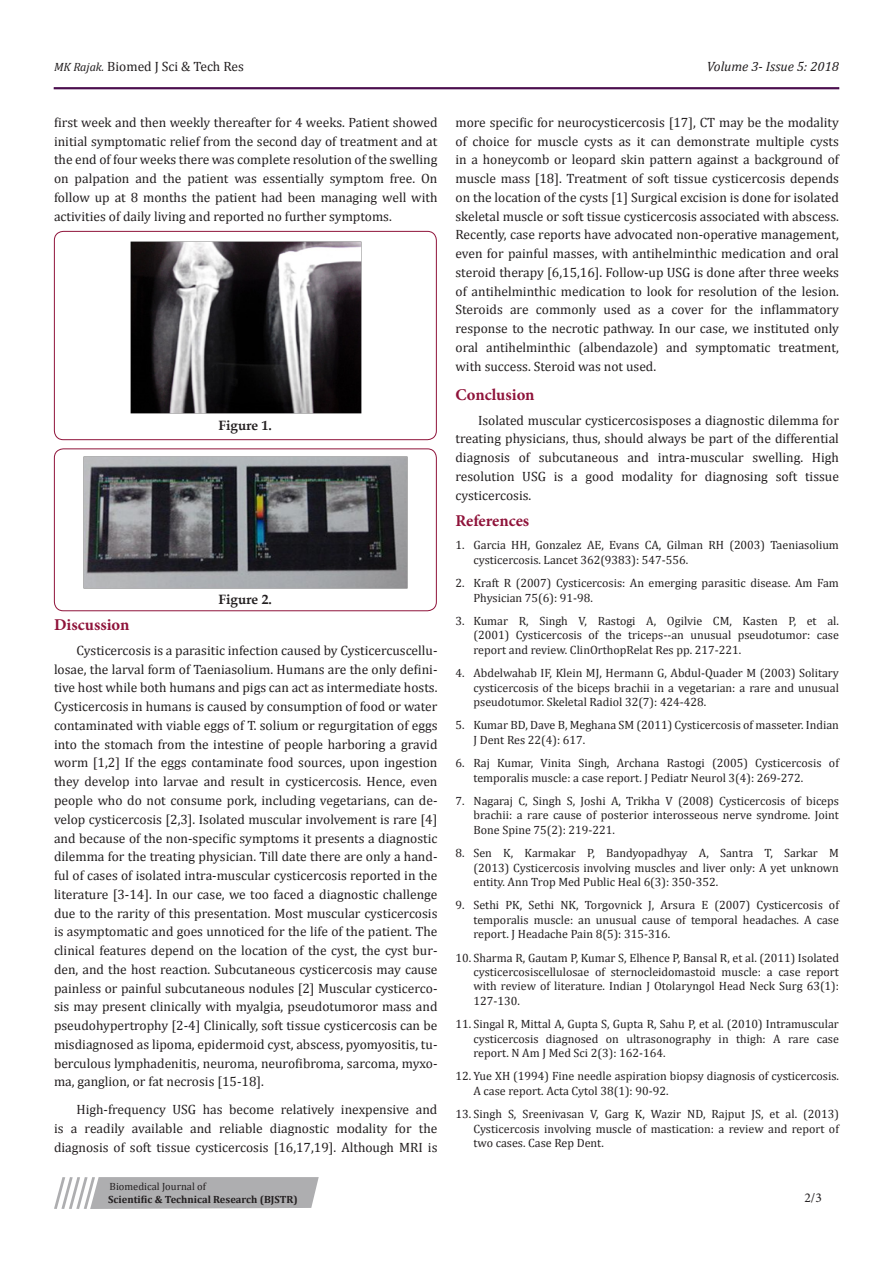
<style>
.page{position:relative;width:893px;height:1263px;background:#fff}
.page>*{position:absolute;margin:0;border:0;box-sizing:border-box;transform-origin:0 0}
.t1{font:700 16.5px "Minion Pro";color:#8f133a}
.t2{font:13.5px/18.8px "Cambria";color:#231f20;text-align:justify}
.t3{font:italic 13.5px "Cambria";color:#231f20}
.t4{font:700 13.5px "Book Antiqua";color:#231f20}
.t5{font:13.5px "Minion Pro";color:#231f20}
.t6{font:12px/14.4px "Cambria";color:#231f20;text-align:justify}
.t7{font:700 10.5px "Cambria";color:#231f20}
.t8{font:10.5px "Cambria";color:#231f20}
.s1{font-style:italic;font-size:12px}
</style>
<div class="page">
<hr style="left:54px;top:88px;width:785px;height:1px;background:#480a4b">
<svg style="left:54px;top:1177px;width:265px;height:32px;background:#b8b8ba"></svg>
<div style="left:54px;top:231px;width:383px;height:209px;border:1px solid #8f133a;border-radius:9px"></div>
<img style="left:130px;top:241px;width:231px;height:173px">
<div style="left:54px;top:448px;width:383px;height:163px;border:1px solid #8f133a;border-radius:9px"></div>
<img style="left:84px;top:457px;width:324px;height:131px">
<p class="t2" style="left:54px;top:57px;width:191px"><span class="s1">MK Rajak.</span> Biomed J Sci &amp; Tech Res</p>
<p class="t3" style="left:707px;top:57px;width:134px">Volume 3- Issue 5: 2018</p>
<p class="t2" style="left:54px;top:113px;width:385px">first week and then weekly thereafter for 4 weeks. Patient showed initial symptomatic relief from the second day of treatment and at the end of four weeks there was complete resolution of the swelling on palpation and the patient was essentially symptom free. On follow up at 8 months the patient had been managing well with activities of daily living and reported no further symptoms.</p>
<p class="t4" style="left:219px;top:416px;width:55px">Figure 1.</p>
<p class="t4" style="left:219px;top:590px;width:55px">Figure 2.</p>
<p class="t1" style="left:54px;top:613px;width:77px">Discussion</p>
<p class="t2" style="left:54px;top:641px;width:385px;text-indent:22px">Cysticercosis is a parasitic infection caused by Cysticercuscellu&shy;losae, the larval form of Taeniasolium. Humans are the only defini&shy;tive host while both humans and pigs can act as intermediate hosts.<br>Cysticercosis in humans is caused by consumption of food or water contaminated with viable eggs of T. solium or regurgitation of eggs into the stomach from the intestine of people harboring a gravid worm [1,2] If the eggs contaminate food sources, upon ingestion they develop into larvae and result in cysticercosis. Hence, even people who do not consume pork, including vegetarians, can de&shy;velop cysticercosis [2,3]. Isolated muscular involvement is rare [4] and because of the non-specific symptoms it presents a diagnostic dilemma for the treating physician. Till date there are only a hand&shy;ful of cases of isolated intra-muscular cysticercosis reported in the literature [3-14]. In our case, we too faced a diagnostic challenge due to the rarity of this presentation. Most muscular cysticercosis is asymptomatic and goes unnoticed for the life of the patient. The clinical features depend on the location of the cyst, the cyst bur&shy;den, and the host reaction. Subcutaneous cysticercosis may cause painless or painful subcutaneous nodules [2] Muscular cysticerco&shy;sis may present clinically with myalgia, pseudotumoror mass and pseudohypertrophy [2-4] Clinically, soft tissue cysticercosis can be misdiagnosed as lipoma, epidermoid cyst, abscess, pyomyositis, tu&shy;berculous lymphadenitis, neuroma, neurofibroma, sarcoma, myxo&shy;ma, ganglion, or fat necrosis [15-18].</p>
<p class="t2" style="left:54px;top:1100px;width:385px;text-indent:22px">High-frequency USG has become relatively inexpensive and is a readily available and reliable diagnostic modality for the diagnosis of soft tissue cysticercosis [16,17,19]. Although MRI is</p>
<p class="t8" style="left:110px;top:1180px;width:98px">Biomedical Journal of</p>
<p class="t7" style="left:108px;top:1192px;width:191px">Scientific &amp; Technical Research (BJSTR)</p>
<p class="t2" style="left:455px;top:113px;width:385px">more specific for neurocysticercosis [17], CT may be the modality of choice for muscle cysts as it can demonstrate multiple cysts in a honeycomb or leopard skin pattern against a background of muscle mass [18]. Treatment of soft tissue cysticercosis depends on the location of the cysts [1] Surgical excision is done for isolated skeletal muscle or soft tissue cysticercosis associated with abscess.<br>Recently, case reports have advocated non-operative management, even for painful masses, with antihelminthic medication and oral steroid therapy [6,15,16]. Follow-up USG is done after three weeks of antihelminthic medication to look for resolution of the lesion.<br>Steroids are commonly used as a cover for the inflammatory response to the necrotic pathway. In our case, we instituted only oral antihelminthic (albendazole) and symptomatic treatment, with success. Steroid was not used.</p>
<p class="t1" style="left:455px;top:383px;width:81px">Conclusion</p>
<p class="t2" style="left:455px;top:411px;width:385px;text-indent:22px">Isolated muscular cysticercosisposes a diagnostic dilemma for treating physicians, thus, should always be part of the differential diagnosis of subcutaneous and intra-muscular swelling. High resolution USG is a good modality for diagnosing soft tissue cysticercosis.</p>
<p class="t1" style="left:455px;top:509px;width:75px">References</p>
<p class="t6" style="left:473px;top:538px;width:367px;text-indent:-18px">1. Garcia HH, Gonzalez AE, Evans CA, Gilman RH (2003) Taeniasolium cysticercosis. Lancet 362(9383): 547-556.</p>
<p class="t6" style="left:473px;top:576px;width:367px;text-indent:-18px">2. Kraft R (2007) Cysticercosis: An emerging parasitic disease. Am Fam<br>Physician 75(6): 91-98.</p>
<p class="t6" style="left:473px;top:614px;width:367px;text-indent:-18px">3. Kumar R, Singh V, Rastogi A, Ogilvie CM, Kasten P, et al. (2001) Cysticercosis of the triceps--an unusual pseudotumor: case report and review. ClinOrthopRelat Res pp. 217-221.</p>
<p class="t6" style="left:473px;top:666px;width:367px;text-indent:-18px">4. Abdelwahab IF, Klein MJ, Hermann G, Abdul-Quader M (2003) Solitary cysticercosis of the biceps brachii in a vegetarian: a rare and unusual pseudotumor. Skeletal Radiol 32(7): 424-428.</p>
<p class="t6" style="left:473px;top:718px;width:367px;text-indent:-18px">5. Kumar BD, Dave B, Meghana SM (2011) Cysticercosis of masseter. Indian<br>J Dent Res 22(4): 617.</p>
<p class="t6" style="left:473px;top:756px;width:367px;text-indent:-18px">6. Raj Kumar, Vinita Singh, Archana Rastogi (2005) Cysticercosis of temporalis muscle: a case report. J Pediatr Neurol 3(4): 269-272.</p>
<p class="t6" style="left:473px;top:794px;width:367px;text-indent:-18px">7. Nagaraj C, Singh S, Joshi A, Trikha V (2008) Cysticercosis of biceps brachii: a rare cause of posterior interosseous nerve syndrome. Joint Bone Spine 75(2): 219-221.</p>
<p class="t6" style="left:473px;top:846px;width:367px;text-indent:-18px">8. Sen K, Karmakar P, Bandyopadhyay A, Santra T, Sarkar M (2013) Cysticercosis involving muscles and liver only: A yet unknown entity. Ann Trop Med Public Heal 6(3): 350-352.</p>
<p class="t6" style="left:473px;top:898px;width:367px;text-indent:-18px">9. Sethi PK, Sethi NK, Torgovnick J, Arsura E (2007) Cysticercosis of temporalis muscle: an unusual cause of temporal headaches. A case report. J Headache Pain 8(5): 315-316.</p>
<p class="t6" style="left:473px;top:950px;width:367px;text-indent:-18px">10. Sharma R, Gautam P, Kumar S, Elhence P, Bansal R, et al. (2011) Isolated cysticercosiscellulosae of sternocleidomastoid muscle: a case report with review of literature. Indian J Otolaryngol Head Neck Surg 63(1):<br>127-130.</p>
<p class="t6" style="left:473px;top:1017px;width:367px;text-indent:-18px">11. Singal R, Mittal A, Gupta S, Gupta R, Sahu P, et al. (2010) Intramuscular cysticercosis diagnosed on ultrasonography in thigh: A rare case report. N Am J Med Sci 2(3): 162-164.</p>
<p class="t6" style="left:473px;top:1069px;width:367px;text-indent:-18px">12. Yue XH (1994) Fine needle aspiration biopsy diagnosis of cysticercosis.<br>A case report. Acta Cytol 38(1): 90-92.</p>
<p class="t6" style="left:473px;top:1107px;width:367px;text-indent:-18px">13. Singh S, Sreenivasan V, Garg K, Wazir ND, Rajput JS, et al. (2013)<br>Cysticercosis involving muscle of mastication: a review and report of two cases. Case Rep Dent.</p>
<p class="t5" style="left:804px;top:1189px;width:19px">2/3</p>
</div>
